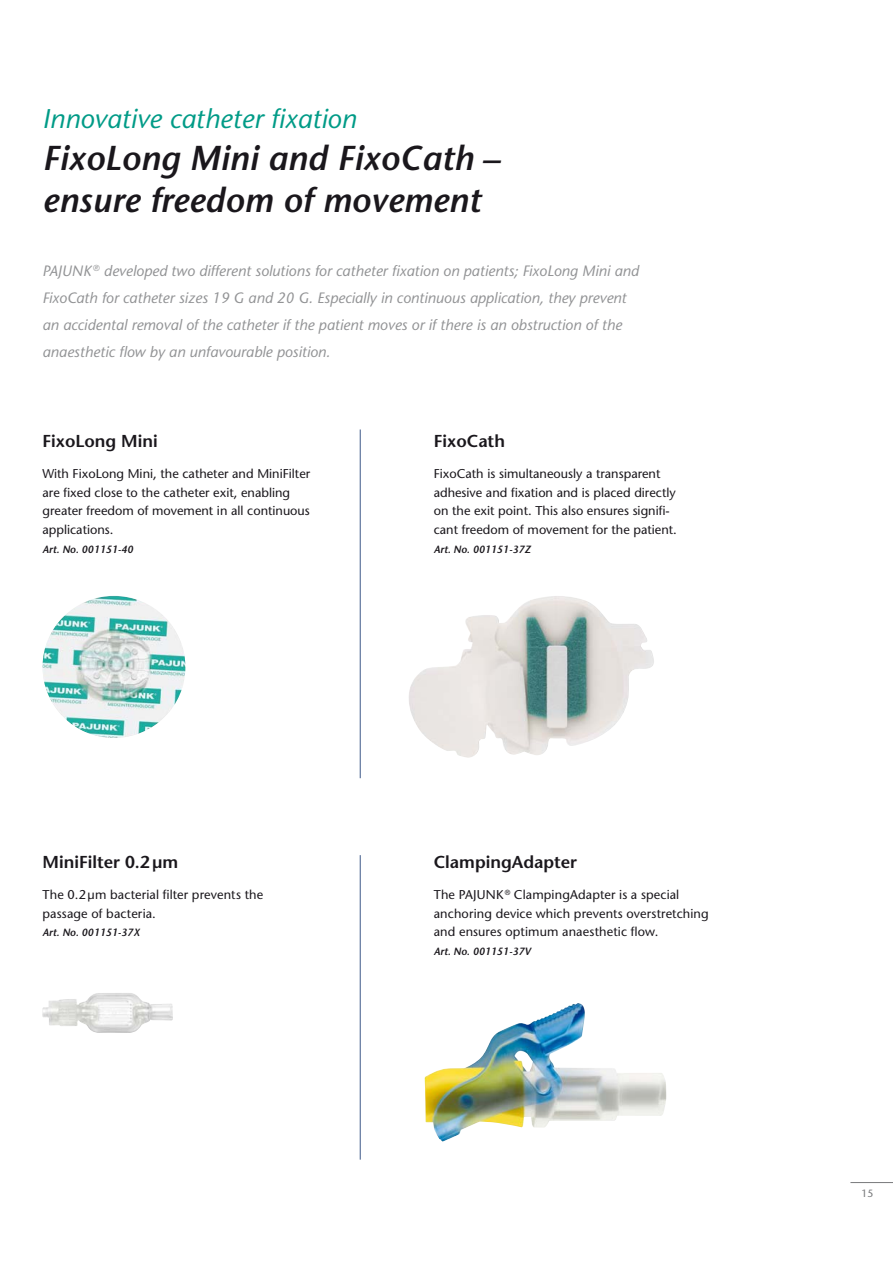
<style>
.page{position:relative;width:893px;height:1263px;background:#fff}
.page>*{position:absolute;margin:0;border:0;box-sizing:border-box;transform-origin:0 0}
.t1{font:italic 600 34.5px/42px "Stone Sans";letter-spacing:.005em;color:#1a171c}
.t2{font:italic 27px "Stone Sans";letter-spacing:.005em;color:#009b87}
.t3{font:600 17.25px "Stone Sans";color:#1a171c}
.t4{font:italic 15px/27px "Stone Sans";color:#929395}
.t5{font:12.75px/18.8px "Stone Sans";color:#1a171c}
.t6{font:italic 600 10.5px "Stone Sans";color:#1a171c}
.t7{font:10.5px "Stone Sans";color:#797a7c}
</style>
<div class="page">
<hr style="left:360px;top:429px;width:1px;height:349px;background:#3d5889">
<hr style="left:360px;top:855px;width:1px;height:304px;background:#3d5889">
<img style="left:43px;top:596px;width:142px;height:142px;border-radius:50%">
<img style="left:409px;top:596px;width:245px;height:162px">
<img style="left:425px;top:1003px;width:241px;height:139px">
<img style="left:43px;top:993px;width:130px;height:40px">
<hr style="left:850px;top:1182px;width:43px;height:1px;background:#797a7c">
<h2 class="t2" style="left:43px;top:108px;width:315px">Innovative catheter fixation</h2>
<h1 class="t1" style="left:43px;top:140px;width:460px">FixoLong Mini and FixoCath – ensure freedom of movement</h1>
<p class="t4" style="left:43px;top:258px;width:598px">PAJUNK <sup>®</sup> developed two different solutions for catheter fixation on patients; FixoLong Mini and FixoCath for catheter sizes 19 G and 20 G. Especially in continuous application, they prevent an accidental removal of the catheter if the patient moves or if there is an obstruction of the anaesthetic flow by an unfavourable position.</p>
<h3 class="t3" style="left:43px;top:435px;width:117px">FixoLong Mini</h3>
<h3 class="t3" style="left:434px;top:435px;width:73px">FixoCath</h3>
<p class="t5" style="left:43px;top:465px;width:269px">With FixoLong Mini, the catheter and MiniFilter are fixed close to the catheter exit, enabling greater freedom of movement in all continuous applications.</p>
<p class="t6" style="left:43px;top:545px;width:92px">Art. No. 001151-40</p>
<p class="t5" style="left:434px;top:465px;width:245px">FixoCath is simultaneously a transparent adhesive and fixation and is placed directly on the exit point. This also ensures signifi&shy;cant freedom of movement for the patient.</p>
<p class="t6" style="left:434px;top:545px;width:99px">Art. No. 001151-37Z</p>
<h3 class="t3" style="left:43px;top:856px;width:137px">MiniFilter 0.2 µm</h3>
<h3 class="t3" style="left:434px;top:856px;width:145px">ClampingAdapter</h3>
<p class="t5" style="left:43px;top:886px;width:222px">The 0.2 µm bacterial filter prevents the passage of bacteria.</p>
<p class="t6" style="left:43px;top:929px;width:99px">Art. No. 001151-37X</p>
<p class="t5" style="left:434px;top:886px;width:277px">The PAJUNK <sup>®</sup> ClampingAdapter is a special anchoring device which prevents overstretching and ensures optimum anaesthetic flow.</p>
<p class="t6" style="left:434px;top:947px;width:99px">Art. No. 001151-37V</p>
<p class="t7" style="left:861px;top:1189px;width:14px">15</p>
</div>
